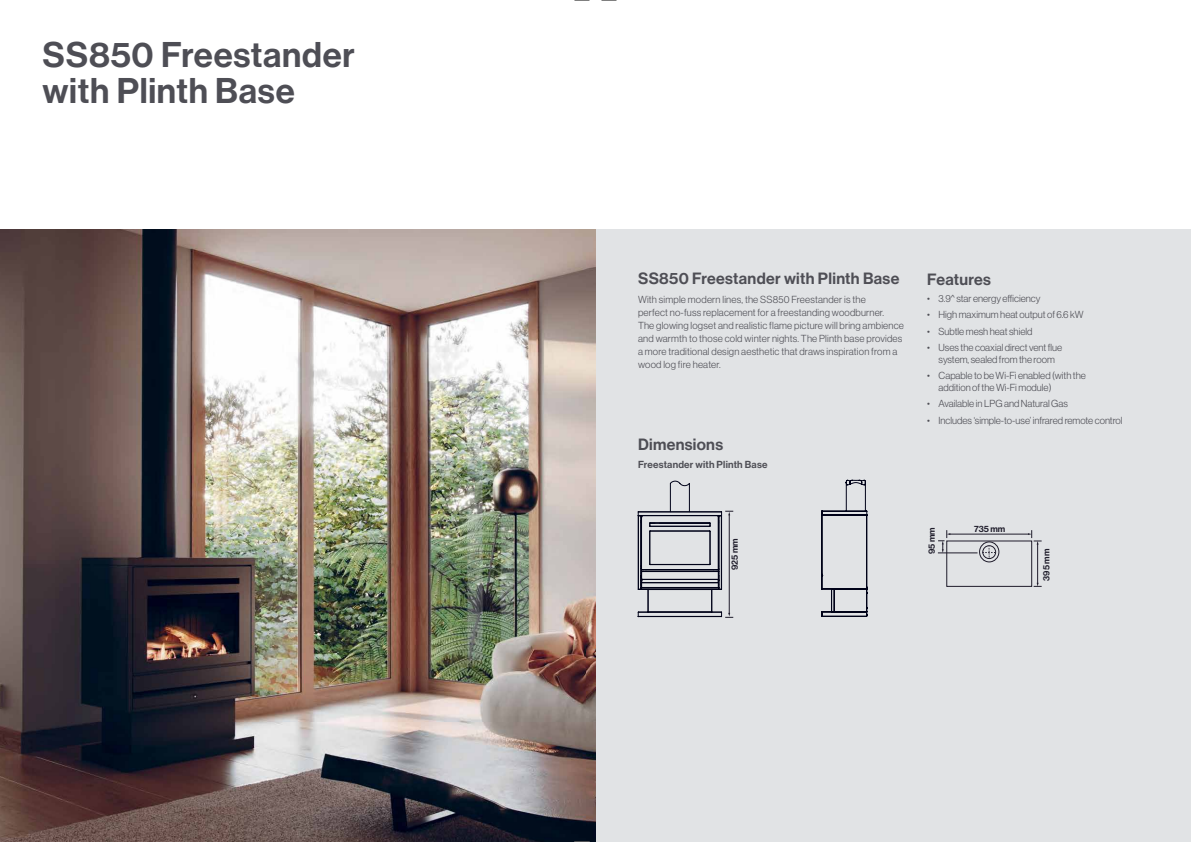
<style>
.page{position:relative;width:1191px;height:842px;background:#fff}
.page>*{position:absolute;margin:0;border:0;box-sizing:border-box;transform-origin:0 0}
.t1{font:35px/36px "N Haas Grotesk DS Pro 65 Md";letter-spacing:.02em;color:#4e4e55}
.t2{font:16px "N Haas Grotesk DS Pro 65 Md";letter-spacing:.02em;color:#4e4e55}
.t3{font:10px/13px "N Haas Grotesk DS Pro 45 Lt";letter-spacing:.005em;color:#4e4e55}
.t4{font:10px "N Haas Grotesk DS Pro 65 Md";letter-spacing:.02em;color:#4e4e55}
.t5{font:8.9px "N Haas Grotesk DS Pro 65 Md";color:#1f1d2b}
</style>
<div class="page">
<img style="left:0;top:230px;width:587px;height:612px">
<div style="left:587px;top:230px;width:604px;height:612px;background:#e1e3e5"></div>
<img style="left:587px;top:230px;width:8px;height:612px">
<hr style="left:638px;top:616px;width:83px;height:1px;background:#000218">
<hr style="left:648px;top:612px;width:63px;height:1px;background:#000218">
<hr style="left:638px;top:515px;width:83px;height:1px;background:#000218">
<hr style="left:638px;top:511px;width:83px;height:1px;background:#000218">
<hr style="left:638px;top:512px;width:83px;height:1px;background:#000218">
<hr style="left:721px;top:516px;width:1px;height:73px;background:#000218">
<hr style="left:641px;top:582px;width:77px;height:1px;background:#000218">
<hr style="left:641px;top:571px;width:77px;height:1px;background:#000218">
<hr style="left:641px;top:579px;width:77px;height:1px;background:#000218">
<hr style="left:709px;top:531px;width:1px;height:33px;background:#000218">
<hr style="left:650px;top:526px;width:59px;height:1px;background:#000218">
<hr style="left:650px;top:523px;width:59px;height:1px;background:#000218">
<hr style="left:650px;top:564px;width:59px;height:1px;background:#000218">
<hr style="left:649px;top:531px;width:1px;height:33px;background:#000218">
<svg style="left:649px;top:522px;width:6px;height:9px"></svg>
<hr style="left:650px;top:531px;width:59px;height:1px;background:#000218">
<svg style="left:709px;top:522px;width:2px;height:9px"></svg>
<hr style="left:710px;top:531px;width:1px;height:33px;background:#000218">
<hr style="left:641px;top:569px;width:77px;height:1px;background:#000218">
<hr style="left:718px;top:517px;width:1px;height:52px;background:#000218">
<hr style="left:641px;top:589px;width:77px;height:1px;background:#000218">
<hr style="left:641px;top:587px;width:77px;height:1px;background:#000218">
<hr style="left:641px;top:588px;width:77px;height:1px;background:#000218">
<hr style="left:641px;top:516px;width:1px;height:73px;background:#000218">
<hr style="left:640px;top:516px;width:1px;height:73px;background:#000218">
<hr style="left:638px;top:516px;width:1px;height:73px;background:#000218">
<svg style="left:670px;top:481px;width:20px;height:31px"></svg>
<svg style="left:637px;top:564px;width:14px;height:53px"></svg>
<svg style="left:638px;top:511px;width:4px;height:13px"></svg>
<hr style="left:729px;top:515px;width:1px;height:99px;background:#1f1c2b">
<svg style="left:717px;top:511px;width:16px;height:13px"></svg>
<svg style="left:709px;top:564px;width:24px;height:54px"></svg>
<svg style="left:821px;top:480px;width:46px;height:137px"></svg>
<div style="left:946px;top:541px;width:86px;height:46px;border:1px solid #1f1c2b"></div>
<hr style="left:949px;top:534px;width:79px;height:1px;background:#1f1c2b">
<hr style="left:1037px;top:544px;width:1px;height:39px;background:#1f1c2b">
<svg style="left:1028px;top:530px;width:13px;height:14px"></svg>
<svg style="left:1033px;top:583px;width:8px;height:4px"></svg>
<svg style="left:979px;top:541px;width:20px;height:21px"></svg>
<hr style="left:938px;top:553px;width:39px;height:1px;background:#1f1c2b">
<svg style="left:938px;top:530px;width:12px;height:23px"></svg>
<svg style="left:574px;top:0;width:15px;height:1px"></svg>
<svg style="left:574px;top:841px;width:15px;height:1px"></svg>
<svg style="left:601px;top:0;width:15px;height:1px"></svg>
<h1 class="t1" style="left:43px;top:37px;width:314px">SS850 Freestander with Plinth Base</h1>
<h2 class="t2" style="left:638px;top:270px;width:263px">SS850 Freestander with Plinth Base</h2>
<p class="t3" style="left:638px;top:293px;width:267px">With simple modern lines, the SS850 Freestander is the<br>perfect no-fuss replacement for a freestanding woodburner.<br>The glowing logset and realistic flame picture will bring ambience and warmth to those cold winter nights. The Plinth base provides a more traditional design aesthetic that draws inspiration from a wood log fire heater.</p>
<h2 class="t2" style="left:638px;top:435px;width:87px">Dimensions</h2>
<p class="t4" style="left:638px;top:459px;width:131px">Freestander with Plinth Base</p>
<h2 class="t2" style="left:927px;top:270px;width:65px">Features</h2>
<p class="t3" style="left:927px;top:292px;width:115px">• 3.9^ star energy efficiency</p>
<p class="t3" style="left:927px;top:308px;width:158px">• High maximum heat output of 6.6 kW</p>
<p class="t3" style="left:927px;top:325px;width:107px">• Subtle mesh heat shield</p>
<p class="t3" style="left:927px;top:341px;width:136px;line-height:12px;text-align:center">• Uses the coaxial direct vent flue system, sealed from the room</p>
<p class="t3" style="left:938px;top:370px;width:149px;line-height:12px;text-indent:-11px">• Capable to be Wi-Fi enabled (with the addition of the Wi-Fi module)</p>
<p class="t3" style="left:927px;top:397px;width:142px">• Available in LPG and Natural Gas</p>
<p class="t3" style="left:927px;top:414px;width:197px">• Includes ‘simple-to-use’ infrared remote control</p>
<p class="t5" style="left:729px;top:570px;width:33px;rotate:-90deg">925 mm</p>
<p class="t5" style="left:926px;top:554px;width:28px;rotate:-90deg">95 mm</p>
<p class="t5" style="left:974px;top:523px;width:33px">735 mm</p>
<p class="t5" style="left:1041px;top:581px;width:33px;rotate:-90deg">395 mm</p>
</div>
